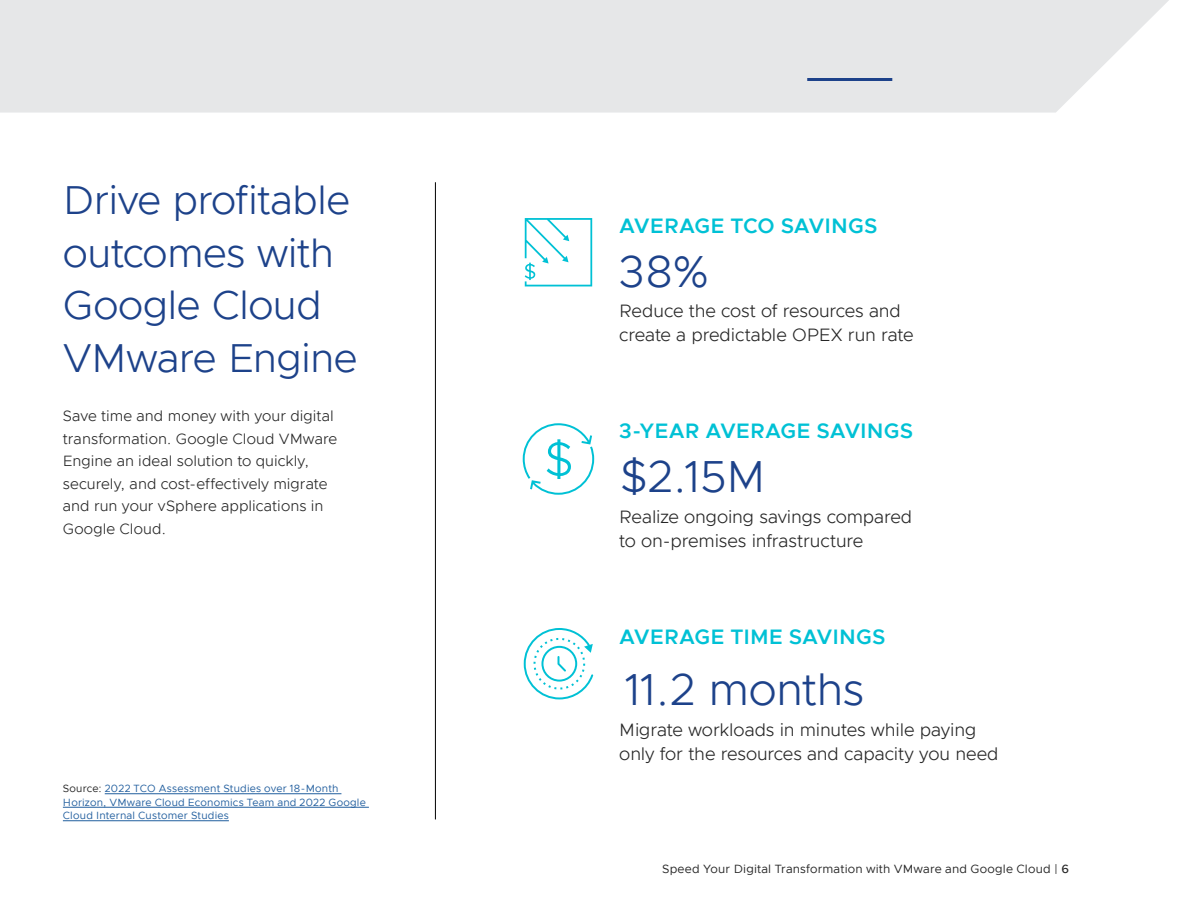
<style>
.page{position:relative;width:1188px;height:918px;background:#fff}
.page>*{position:absolute;margin:0;border:0;box-sizing:border-box;transform-origin:0 0}
.t1{font:300 45px "Metropolis";letter-spacing:-.01em;color:#1d428a}
.t2{font:300 40.5px/52.5px "Metropolis";letter-spacing:-.015em;color:#1d428a}
.t3{font:600 21px "Metropolis";letter-spacing:-.005em;color:#00c1d5}
.t4{font:300 18px/24px "Metropolis";letter-spacing:-.005em;color:#262626}
.t5{font:300 15px/22.5px "Metropolis";color:#262626}
.t6{font:12px "Metropolis";letter-spacing:.015em;color:#262626}
.t7{font:10.5px/13.5px "Metropolis";letter-spacing:.02em;color:#215e9e}
.s1{color:#262626}
.s2{font-weight:500}
</style>
<div class="page">
<div style="left:0;top:0;width:1169px;height:113px;background:#e6e7e8"></div>
<hr style="left:807px;top:78px;width:85px;height:3px;background:#1d428a">
<hr style="left:435px;top:182px;width:1px;height:637px;background:#000">
<hr style="left:105px;top:793px;width:236px;height:1px;background:#215e9e">
<hr style="left:63px;top:807px;width:306px;height:1px;background:#215e9e">
<hr style="left:63px;top:820px;width:166px;height:1px;background:#215e9e">
<svg style="left:523px;top:423px;width:71px;height:72px"></svg>
<svg style="left:524px;top:628px;width:69px;height:71px"></svg>
<svg style="left:525px;top:218px;width:67px;height:68px"></svg>
<h2 class="t2" style="left:63px;top:174px;width:296px">Drive profitable outcomes with<br>Google Cloud<br>VMware Engine</h2>
<p class="t5" style="left:63px;top:405px;width:276px">Save time and money with your digital transformation. Google Cloud VMware Engine an ideal solution to quickly, securely, and cost-effectively migrate and run your vSphere applications in Google Cloud.</p>
<p class="t7" style="left:63px;top:782px;width:305px"><span class="s1">Source:</span> 2022 TCO Assessment Studies over 18-Month<br>Horizon, VMware Cloud Economics Team and 2022 Google<br>Cloud Internal Customer Studies</p>
<p class="t3" style="left:619px;top:212px;width:260px">AVERAGE TCO SAVINGS</p>
<h1 class="t1" style="left:619px;top:243px;width:92px">38%</h1>
<p class="t4" style="left:619px;top:299px;width:296px">Reduce the cost of resources and create a predictable OPEX run rate</p>
<p class="t3" style="left:619px;top:418px;width:295px">3-YEAR AVERAGE SAVINGS</p>
<h1 class="t1" style="left:619px;top:449px;width:148px">$2.15M</h1>
<p class="t4" style="left:619px;top:505px;width:294px">Realize ongoing savings compared to on-premises infrastructure</p>
<p class="t3" style="left:619px;top:624px;width:268px">AVERAGE TIME SAVINGS</p>
<h1 class="t1" style="left:625px;top:661px;width:241px">11.2 months</h1>
<p class="t4" style="left:619px;top:717px;width:381px">Migrate workloads in minutes while paying only for the resources and capacity you need</p>
<p class="t6" style="left:662px;top:861px;width:408px">Speed Your Digital Transformation with VMware and Google Cloud | <span class="s2">6</span></p>
</div>
